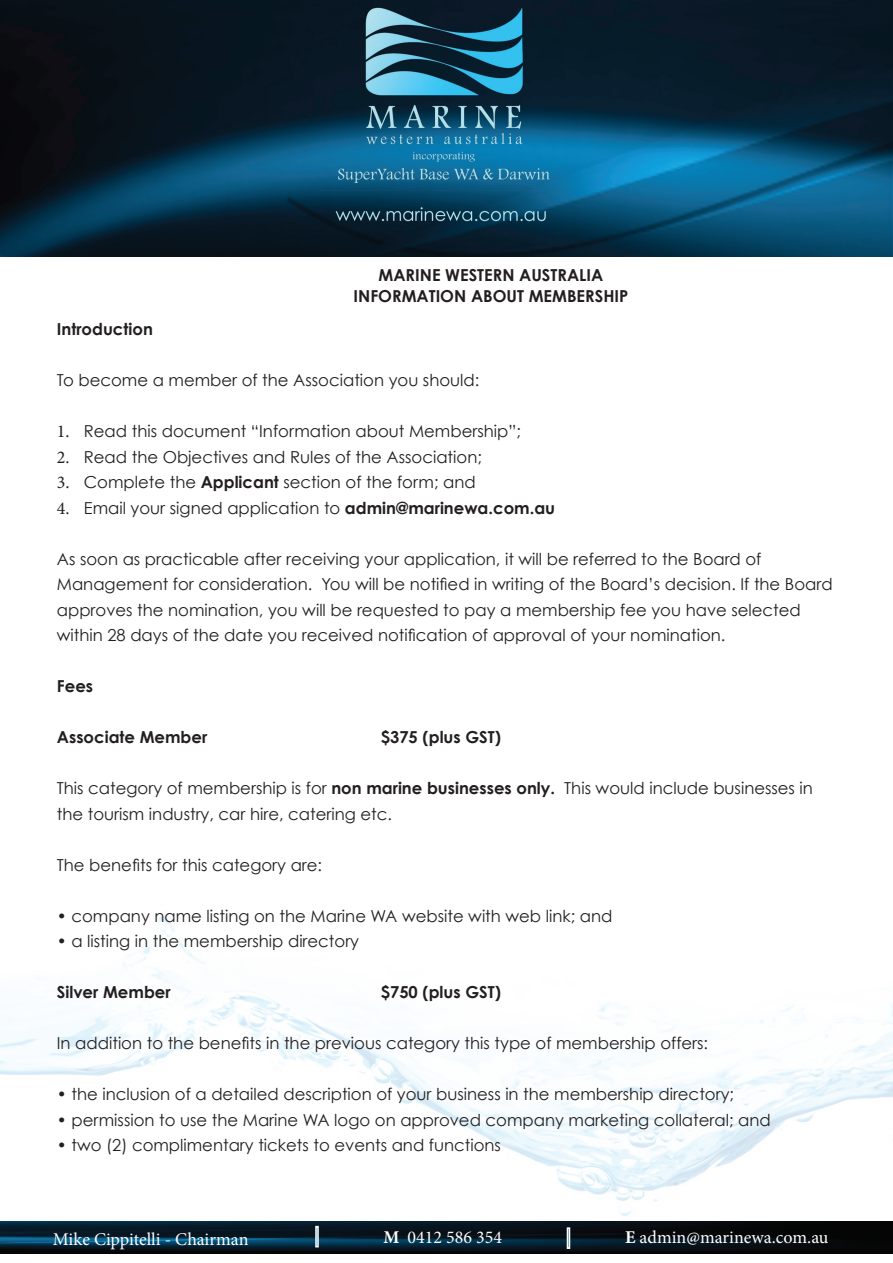
<style>
.page{position:relative;width:893px;height:1263px;background:#fff}
.page>*{position:absolute;margin:0;border:0;box-sizing:border-box;transform-origin:0 0}
.t1{font:18px "Minion Pro";color:#fff}
.t2{font:16.5px/25.5px "Century Gothic";color:#231f20}
.t3{font:700 16.5px/21.3px "Century Gothic";color:#231f20;text-align:center}
.s1{font-family:"Minion Pro";font-size:18px}
.s2{font-weight:700}
</style>
<div class="page">
<img style="left:0;top:914px;width:893px;height:339px">
<img style="left:0;top:0;width:893px;height:256px">
<svg style="left:315px;top:1226px;width:4px;height:21px"></svg>
<div style="left:567px;top:1227px;width:3px;height:22px;background:#14709f;border:2px solid #fff"></div>
<p class="t3" style="left:353px;top:264px;width:276px">MARINE WESTERN AUSTRALIA<br>INFORMATION ABOUT MEMBERSHIP</p>
<p class="t3" style="left:57px;top:318px;width:98px">Introduction</p>
<p class="t2" style="left:57px;top:367px;width:424px">To become a member of the Association you should:</p>
<p class="t2" style="left:57px;top:418px;width:466px"><span class="s1">1.</span> Read this document “Information about Membership”;</p>
<p class="t2" style="left:57px;top:444px;width:427px"><span class="s1">2.</span> Read the Objectives and Rules of the Association;</p>
<p class="t2" style="left:57px;top:469px;width:420px"><span class="s1">3.</span> Complete the <span class="s2">Applicant</span> section of the form; and</p>
<p class="t2" style="left:57px;top:495px;width:500px"><span class="s1">4.</span> Email your signed application to <span class="s2">admin@marinewa.com.au</span></p>
<p class="t2" style="left:57px;top:546px;width:777px">As soon as practicable after receiving your application, it will be referred to the Board of Management for consideration. You will be notified in writing of the Board’s decision. If the Board approves the nomination, you will be requested to pay a membership fee you have selected within 28 days of the date you received notification of approval of your nomination.</p>
<p class="t3" style="left:57px;top:675px;width:38px">Fees</p>
<p class="t3" style="left:57px;top:726px;width:152px">Associate Member</p>
<p class="t3" style="left:381px;top:726px;width:122px">$375 (plus GST)</p>
<p class="t2" style="left:57px;top:775px;width:758px">This category of membership is for <span class="s2">non marine businesses only.</span> This would include businesses in the tourism industry, car hire, catering etc.</p>
<p class="t2" style="left:57px;top:852px;width:267px">The benefits for this category are:</p>
<p class="t2" style="left:57px;top:903px;width:557px">• company name listing on the Marine WA website with web link; and</p>
<p class="t2" style="left:57px;top:928px;width:304px">• a listing in the membership directory</p>
<p class="t3" style="left:57px;top:981px;width:115px">Silver Member</p>
<p class="t3" style="left:381px;top:981px;width:122px">$750 (plus GST)</p>
<p class="t2" style="left:57px;top:1030px;width:653px">In addition to the benefits in the previous category this type of membership offers:</p>
<p class="t2" style="left:57px;top:1081px;width:679px">• the inclusion of a detailed description of your business in the membership directory;</p>
<p class="t2" style="left:57px;top:1107px;width:715px">• permission to use the Marine WA logo on approved company marketing collateral; and</p>
<p class="t2" style="left:57px;top:1132px;width:446px">• two (2) complimentary tickets to events and functions</p>
<p class="t1" style="left:53px;top:1227px;width:197px">Mike Cippitelli - Chairman</p>
<p class="t1" style="left:383px;top:1226px;width:120px"><span class="s2">M</span> 0412 586 354</p>
<p class="t1" style="left:625px;top:1226px;width:205px"><span class="s2">E</span> admin@marinewa.com.au</p>
</div>
